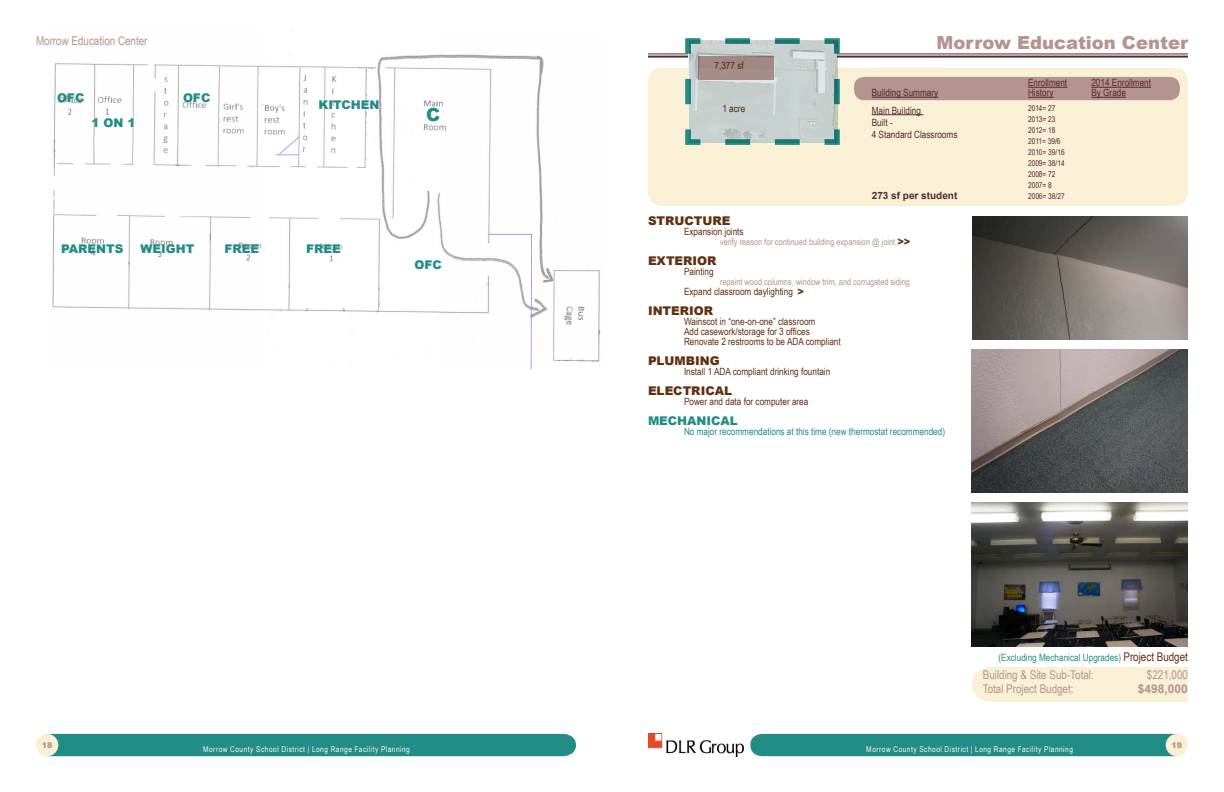
<style>
.page{position:relative;width:1224px;height:792px;background:#fff}
.page>*{position:absolute;margin:0;border:0;box-sizing:border-box;transform-origin:0 0}
.t1{font:900 18px "Arial";color:#b3948f}
.t2{font:900 18px "Arial";color:#228c86}
.t3{font:12px "Arial Narrow";color:#b3948f}
.t4{font:900 12px "Arial";color:#228c86}
.t5{font:900 12px "Arial";color:#612f12}
.t6{font:700 12px "Arial";color:#b3948f}
.t7{font:10px "Arial Narrow";color:#612f12}
.t8{font:10px "Arial Narrow";color:#228c86}
.t9{font:10px "Arial Narrow";color:#542931}
.t10{font:700 10px "Arial";color:#542931}
.t11{font:9px "Arial Narrow";color:#b3948f}
.t12{font:8px "Arial Narrow";letter-spacing:.06em;color:#fbfbe5}
.t13{font:8px "Arial Narrow";color:#542931}
.t14{font:900 8px "Arial";color:#b3948f}
.s1{font-family:"Arial";font-weight:900;font-size:10px;color:#612f12}
.s2{font-family:"Arial";font-weight:900}
.s3{font-size:12px;color:#612f12}
</style>
<div class="page">
<img style="left:52px;top:54px;width:549px;height:314px">
<div style="left:750px;top:734px;width:424px;height:22px;background:#228c86"></div>
<div style="left:50px;top:734px;width:526px;height:22px;background:#228c86"></div>
<div style="left:972px;top:667px;width:216px;height:35px;background:#f9f0d6"></div>
<hr style="left:648px;top:54px;width:540px;height:1px;background:#542931">
<hr style="left:648px;top:56px;width:540px;height:2px;background:#542931">
<img style="left:648px;top:734px;width:96px;height:22px">
<div style="left:1166px;top:734px;width:22px;height:22px;background:#f9f0d6;border-radius:50%"></div>
<div style="left:36px;top:734px;width:22px;height:22px;background:#f9f0d6;border-radius:50%"></div>
<div style="left:648px;top:68px;width:540px;height:138px;background:#f9f0d6;border-radius:14px"></div>
<img style="left:972px;top:503px;width:216px;height:143px">
<img style="left:972px;top:216px;width:216px;height:123px">
<img style="left:972px;top:349px;width:216px;height:144px">
<div style="left:854px;top:77px;width:326px;height:23px;background:#b3948f;border-radius:10px"></div>
<hr style="left:872px;top:97px;width:66px;height:1px;background:#542931">
<hr style="left:1028px;top:87px;width:39px;height:1px;background:#542931">
<svg style="left:1028px;top:97px;width:26px;height:1px"></svg>
<hr style="left:1091px;top:87px;width:60px;height:1px;background:#542931">
<hr style="left:1091px;top:97px;width:35px;height:1px;background:#542931">
<hr style="left:872px;top:114px;width:51px;height:1px;background:#542931">
<svg style="left:682px;top:38px;width:161px;height:107px"></svg>
<img style="left:689px;top:40px;width:149px;height:102px">
<p class="t3" style="left:36px;top:32px;width:113px">Morrow Education Center</p>
<p class="t4" style="left:57px;top:89px;width:29px">OFC</p>
<p class="t4" style="left:92px;top:114px;width:45px">1 ON 1</p>
<p class="t4" style="left:183px;top:89px;width:29px">OFC</p>
<p class="t4" style="left:319px;top:96px;width:62px">KITCHEN</p>
<p class="t2" style="left:426px;top:101px;width:16px">C</p>
<p class="t4" style="left:61px;top:240px;width:64px">PARENTS</p>
<p class="t4" style="left:140px;top:240px;width:55px">WEIGHT</p>
<p class="t4" style="left:224px;top:240px;width:36px">FREE</p>
<p class="t4" style="left:306px;top:240px;width:36px">FREE</p>
<p class="t4" style="left:414px;top:256px;width:29px">OFC</p>
<p class="t7" style="left:715px;top:58px;width:31px">7,377 sf</p>
<p class="t7" style="left:722px;top:102px;width:24px">1 acre</p>
<p class="t1" style="left:937px;top:29px;width:253px">Morrow Education Center</p>
<p class="t9" style="left:872px;top:85px;width:68px">Building Summary</p>
<p class="t9" style="left:872px;top:103px;width:51px">Main Building</p>
<p class="t9" style="left:872px;top:115px;width:22px">Built -</p>
<p class="t9" style="left:872px;top:127px;width:87px">4 Standard Classrooms</p>
<p class="t10" style="left:872px;top:188px;width:87px">273 sf per student</p>
<p class="t9" style="left:1028px;top:75px;width:41px">Enrollment</p>
<p class="t9" style="left:1028px;top:85px;width:27px">History</p>
<p class="t13" style="left:1028px;top:103px;width:29px">2014= 27</p>
<p class="t13" style="left:1028px;top:114px;width:29px">2013= 23</p>
<p class="t13" style="left:1028px;top:125px;width:29px">2012= 18</p>
<p class="t13" style="left:1028px;top:136px;width:34px">2011= 39/6</p>
<p class="t13" style="left:1028px;top:147px;width:38px">2010= 39/16</p>
<p class="t13" style="left:1028px;top:158px;width:38px">2009= 38/14</p>
<p class="t13" style="left:1028px;top:169px;width:29px">2008= 72</p>
<p class="t13" style="left:1028px;top:180px;width:25px">2007= 8</p>
<p class="t13" style="left:1028px;top:191px;width:38px">2006= 38/27</p>
<p class="t9" style="left:1091px;top:75px;width:61px">2014 Enrollment</p>
<p class="t9" style="left:1091px;top:85px;width:36px">By Grade</p>
<p class="t5" style="left:648px;top:212px;width:84px">STRUCTURE</p>
<p class="t7" style="left:684px;top:224px;width:61px">Expansion joints</p>
<p class="t11" style="left:720px;top:235px;width:192px">verify reason for continued building expansion @ joint <span class="s1">&gt;&gt;</span></p>
<p class="t5" style="left:648px;top:252px;width:70px">EXTERIOR</p>
<p class="t7" style="left:684px;top:264px;width:31px">Painting</p>
<p class="t11" style="left:720px;top:275px;width:191px">repaint wood columns, window trim, and corrugated siding</p>
<p class="t7" style="left:684px;top:284px;width:122px">Expand classroom daylighting <span class="s2">&gt;</span></p>
<p class="t5" style="left:648px;top:302px;width:67px">INTERIOR</p>
<p class="t7" style="left:684px;top:314px;width:133px">Wainscot in “one-on-one” classroom</p>
<p class="t7" style="left:684px;top:324px;width:127px">Add casework/storage for 3 offices</p>
<p class="t7" style="left:684px;top:334px;width:158px">Renovate 2 restrooms to be ADA compliant</p>
<p class="t5" style="left:648px;top:352px;width:73px">PLUMBING</p>
<p class="t7" style="left:684px;top:364px;width:148px">Install 1 ADA compliant drinking fountain</p>
<p class="t5" style="left:648px;top:382px;width:86px">ELECTRICAL</p>
<p class="t7" style="left:684px;top:394px;width:126px">Power and data for computer area</p>
<p class="t4" style="left:648px;top:412px;width:91px">MECHANICAL</p>
<p class="t8" style="left:684px;top:424px;width:263px">No major recommendations at this time (new thermostat recommended)</p>
<p class="t8" style="left:999px;top:651px;width:191px">(Excluding Mechanical Upgrades) <span class="s3">Project Budget</span></p>
<p class="t3" style="left:983px;top:666px;width:113px">Building &amp; Site Sub-Total:</p>
<p class="t3" style="left:1147px;top:666px;width:43px">$221,000</p>
<p class="t3" style="left:983px;top:680px;width:92px">Total Project Budget:</p>
<p class="t6" style="left:1138px;top:681px;width:52px">$498,000</p>
<p class="t14" style="left:42px;top:740px;width:12px">18</p>
<p class="t14" style="left:1172px;top:740px;width:12px">19</p>
<p class="t12" style="left:203px;top:744px;width:208px">Morrow County School District | Long Range Facility Planning</p>
<p class="t12" style="left:866px;top:744px;width:208px">Morrow County School District | Long Range Facility Planning</p>
</div>
